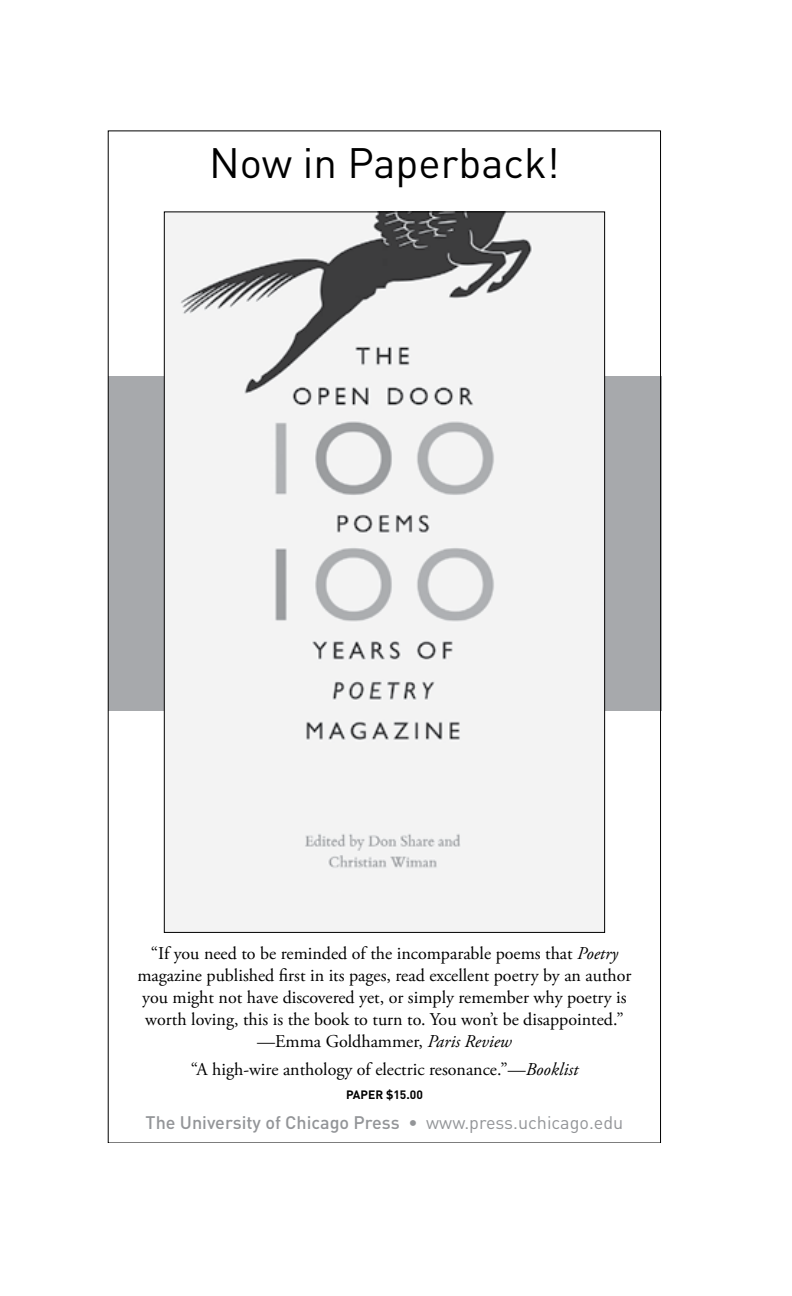
<style>
.page{position:relative;width:792px;height:1296px;background:#fff}
.page>*{position:absolute;margin:0;border:0;box-sizing:border-box;transform-origin:0 0}
.t1{font:42px "DIN";color:#000}
.t2{font:18px/22px "Adobe Garamond Pro";color:#000;text-align:center}
.t3{font:500 18px "DIN";color:#939598}
.t4{font:700 12px "DIN";color:#000}
.s1{font-style:italic}
.s2{font-weight:400}
</style>
<div class="page">
<div style="left:108px;top:376px;width:553px;height:335px;background:#a7a9ac"></div>
<img style="left:166px;top:213px;width:437px;height:718px">
<h1 class="t1" style="left:209px;top:137px;width:352px">Now in Paperback!</h1>
<p class="t2" style="left:137px;top:943px;width:496px">“If you need to be reminded of the incomparable poems that <span class="s1">Poetry </span>magazine published first in its pages, read excellent poetry by an author you might not have discovered yet, or simply remember why poetry is worth loving, this is the book to turn to. You won’t be disappointed.” —Emma Goldhammer, <span class="s1">Paris Review</span></p>
<p class="t2" style="left:191px;top:1059px;width:389px">“A high-wire anthology of electric resonance.”—<span class="s1">Booklist</span></p>
<p class="t4" style="left:346px;top:1087px;width:78px">PAPER $15.00</p>
<p class="t3" style="left:146px;top:1111px;width:479px">The University of Chicago Press • <span class="s2">www.press.uchicago.edu</span></p>
</div>
